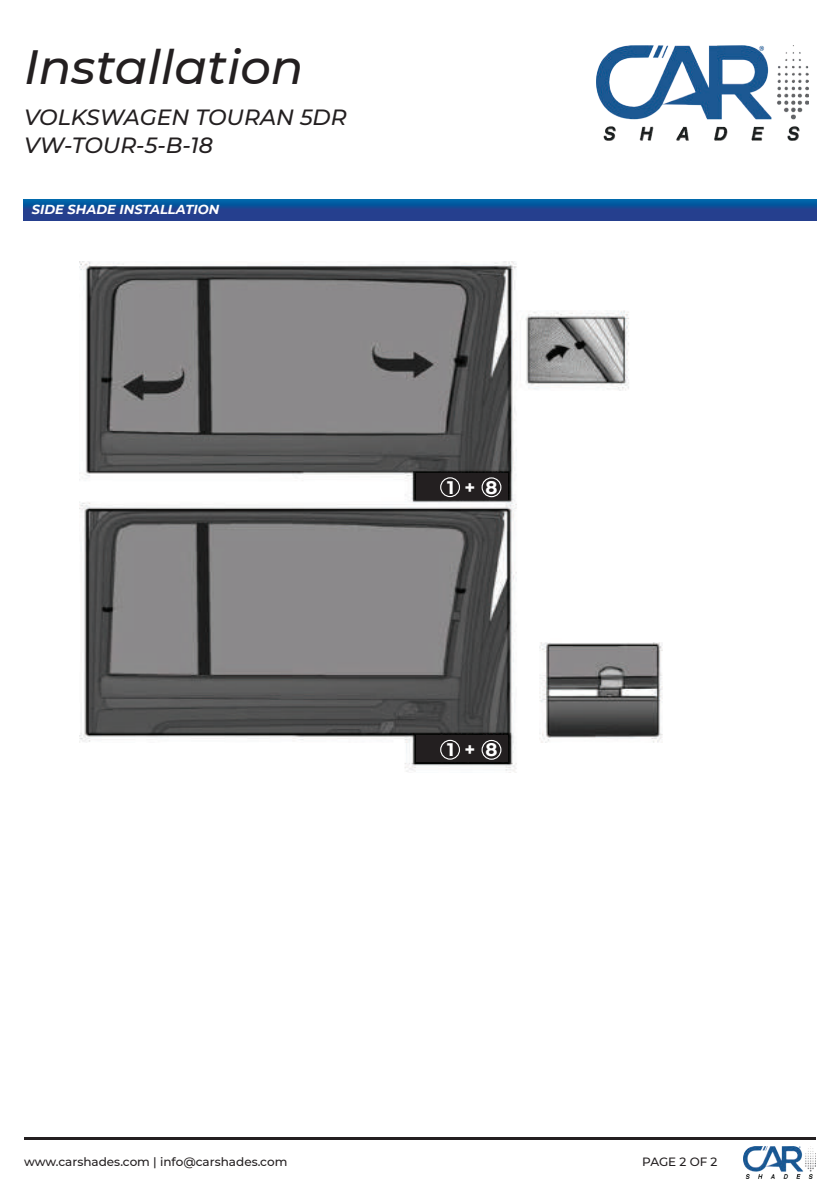
<style>
.page{position:relative;width:840px;height:1191px;background:#fff}
.page>*{position:absolute;margin:0;border:0;box-sizing:border-box;transform-origin:0 0}
.t1{font:italic 500 48px "Montserrat";color:#231f20}
.t2{font:italic 500 22px/28px "Montserrat";color:#231f20}
.t3{font:700 18.2px "Montserrat";color:#fff}
.t4{font:italic 700 13px "Montserrat";color:#fff}
.t5{font:500 12px "Montserrat";color:#231f20}
</style>
<div class="page">
<img style="left:79px;top:261px;width:584px;height:512px">
<hr style="left:24px;top:1137px;width:791px;height:2px;background:#231f20">
<img style="left:743px;top:1146px;width:71px;height:32px">
<svg style="left:24px;top:199px;width:791px;height:21px;background:#174a96"></svg>
<img style="left:596px;top:45px;width:211px;height:95px">
<div style="left:416px;top:473px;width:91px;height:26px;background:#231f20"></div>
<div style="left:440px;top:477px;width:20px;height:20px;border:1px solid #fff;border-radius:50%"></div>
<div style="left:481px;top:477px;width:20px;height:20px;border:1px solid #fff;border-radius:50%"></div>
<div style="left:416px;top:735px;width:91px;height:27px;background:#231f20"></div>
<div style="left:440px;top:740px;width:20px;height:19px;border:1px solid #fff;border-radius:50%"></div>
<div style="left:481px;top:740px;width:20px;height:19px;border:1px solid #fff;border-radius:50%"></div>
<h1 class="t1" style="left:24px;top:33px;width:281px">Installation</h1>
<h2 class="t2" style="left:24px;top:102px;width:324px">VOLKSWAGEN TOURAN 5DR<br>VW-TOUR-5-B-18</h2>
<p class="t4" style="left:32px;top:200px;width:189px">SIDE SHADE INSTALLATION</p>
<h3 class="t3" style="left:447px;top:474px;width:52px">1 + 8</h3>
<h3 class="t3" style="left:447px;top:736px;width:52px">1 + 8</h3>
<p class="t5" style="left:24px;top:1153px;width:265px">www.carshades.com | info@carshades.com</p>
<p class="t5" style="left:641px;top:1153px;width:77px">PAGE 2 OF 2</p>
</div>
